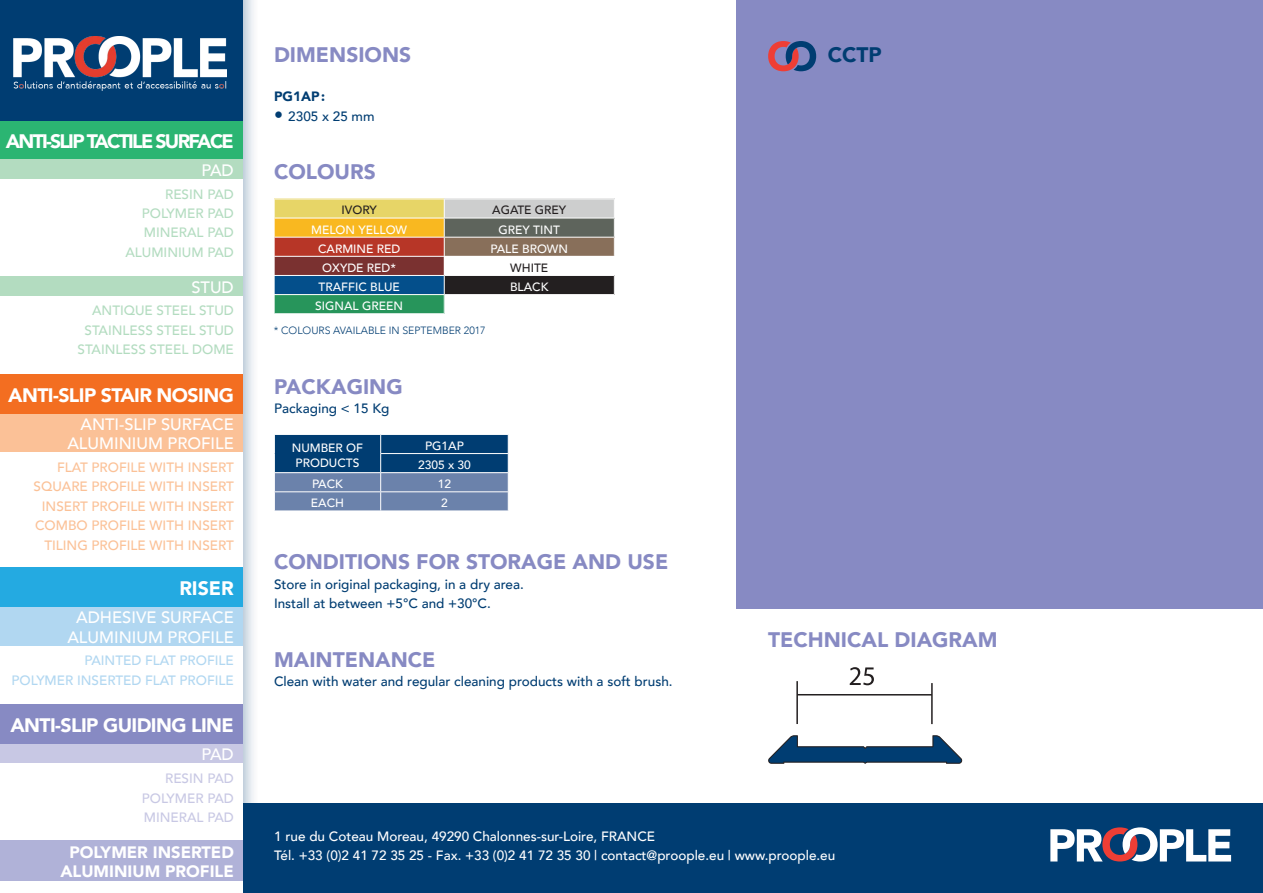
<style>
.page{position:relative;width:1263px;height:893px;background:#fff}
.page>*{position:absolute;margin:0;border:0;box-sizing:border-box;transform-origin:0 0}
.t1{font:900 21px "Avenir";color:#878ac3}
.t2{font:900 21px "Avenir";color:#003d72}
.t3{font:900 19.5px "Avenir";letter-spacing:-.03em;color:#fff}
.t4{font:900 19.5px "Avenir";letter-spacing:-.09em;color:#fff}
.t5{font:500 16.5px "Avenir";color:#fff}
.t6{font:900 16.5px "Avenir";color:#fff}
.t7{font:500 13.5px "Avenir";color:#003d72}
.t8{font:500 13.5px "Avenir";color:#fff}
.t9{font:500 13.5px "Avenir";color:#fbc197}
.t10{font:500 13.5px "Avenir";color:#b3dcc0}
.t11{font:500 13.5px "Avenir";color:#b1d7f1}
.t12{font:500 13.5px "Avenir";color:#c8c8e4}
.t13{font:900 13.5px "Avenir";color:#003d72}
.t14{font:500 12px "Avenir";color:#fff}
.t15{font:500 12px "Avenir";color:#231f20}
.t16{font:300 10.5px "Avenir";color:#003d72}
.s1{font-weight:900;font-size:18px}
</style>
<div class="page">
<div style="left:217px;top:803px;width:1046px;height:90px;background:#003d72"></div>
<svg style="left:1050px;top:827px;width:181px;height:34px"></svg>
<hr style="left:796px;top:681px;width:2px;height:43px;background:#231f20">
<hr style="left:931px;top:683px;width:2px;height:41px;background:#231f20">
<hr style="left:797px;top:694px;width:135px;height:1px;background:#231f20">
<svg style="left:850px;top:667px;width:24px;height:18px"></svg>
<svg style="left:768px;top:735px;width:194px;height:29px"></svg>
<div style="left:737px;top:0;width:526px;height:608px;background:#878ac3"></div>
<svg style="left:768px;top:41px;width:48px;height:30px"></svg>
<svg style="left:274px;top:434px;width:235px;height:77px;background:#416895"></svg>
<hr style="left:380px;top:453px;width:129px;height:1px;background:#fff">
<div style="left:0;top:0;width:260px;height:893px;background:#003d72;opacity:.2"></div>
<div style="left:0;top:0;width:242px;height:893px;background:#fff"></div>
<div style="left:0;top:743px;width:242px;height:20px;background:#c8c8e4"></div>
<div style="left:0;top:607px;width:242px;height:19px;background:#b1d7f1"></div>
<div style="left:0;top:413px;width:242px;height:20px;background:#fbc197"></div>
<div style="left:0;top:277px;width:242px;height:19px;background:#b3dcc0"></div>
<div style="left:0;top:841px;width:242px;height:40px;background:#b0b2d8"></div>
<div style="left:0;top:626px;width:242px;height:20px;background:#b1d7f1"></div>
<div style="left:0;top:433px;width:242px;height:19px;background:#fbc197"></div>
<div style="left:0;top:374px;width:242px;height:39px;background:#f36e21"></div>
<div style="left:0;top:121px;width:242px;height:39px;background:#2bb572"></div>
<div style="left:0;top:568px;width:242px;height:39px;background:#24aae1"></div>
<div style="left:0;top:704px;width:242px;height:39px;background:#878ac3"></div>
<div style="left:0;top:0;width:242px;height:121px;background:#003d72"></div>
<div style="left:0;top:160px;width:242px;height:19px;background:#b3dcc0"></div>
<div style="left:274px;top:199px;width:170px;height:19px;background:#e7d567"></div>
<div style="left:444px;top:199px;width:170px;height:19px;background:#cdcece"></div>
<div style="left:274px;top:218px;width:170px;height:19px;background:#f9b820"></div>
<div style="left:444px;top:218px;width:170px;height:19px;background:#5e645c"></div>
<div style="left:274px;top:237px;width:170px;height:19px;background:#b73627"></div>
<div style="left:444px;top:237px;width:170px;height:19px;background:#886f5a"></div>
<div style="left:274px;top:256px;width:170px;height:19px;background:#7a3130"></div>
<div style="left:274px;top:275px;width:170px;height:20px;background:#044f8b"></div>
<div style="left:444px;top:275px;width:170px;height:20px;background:#231f20"></div>
<div style="left:274px;top:295px;width:170px;height:19px;background:#27955b"></div>
<hr style="left:274px;top:218px;width:170px;height:1px;background:#fff">
<hr style="left:444px;top:218px;width:171px;height:1px;background:#fff">
<hr style="left:274px;top:237px;width:170px;height:1px;background:#fff">
<hr style="left:444px;top:237px;width:171px;height:1px;background:#fff">
<hr style="left:274px;top:256px;width:170px;height:1px;background:#fff">
<hr style="left:274px;top:275px;width:170px;height:1px;background:#fff">
<hr style="left:444px;top:275px;width:171px;height:1px;background:#fff">
<hr style="left:274px;top:294px;width:170px;height:1px;background:#fff">
<hr style="left:444px;top:294px;width:171px;height:1px;background:#fff">
<hr style="left:274px;top:313px;width:170px;height:1px;background:#fff">
<hr style="left:274px;top:199px;width:170px;height:1px;background:#fff">
<hr style="left:444px;top:199px;width:171px;height:1px;background:#fff">
<svg style="left:274px;top:199px;width:1px;height:114px"></svg>
<svg style="left:444px;top:199px;width:1px;height:114px"></svg>
<svg style="left:614px;top:199px;width:1px;height:96px"></svg>
<img style="left:14px;top:37px;width:212px;height:54px">
<p class="t4" style="left:6px;top:125px;width:230px">ANTI-SLIP TACTILE SURFACE</p>
<p class="t5" style="left:201px;top:156px;width:34px">PAD</p>
<p class="t10" style="left:165px;top:182px;width:70px">RESIN PAD</p>
<p class="t10" style="left:142px;top:202px;width:94px">POLYMER PAD</p>
<p class="t10" style="left:144px;top:221px;width:92px">MINERAL PAD</p>
<p class="t10" style="left:125px;top:241px;width:110px">ALUMINIUM PAD</p>
<p class="t5" style="left:191px;top:273px;width:44px">STUD</p>
<p class="t10" style="left:92px;top:299px;width:143px">ANTIQUE STEEL STUD</p>
<p class="t10" style="left:85px;top:319px;width:151px">STAINLESS STEEL STUD</p>
<p class="t10" style="left:78px;top:338px;width:158px">STAINLESS STEEL DOME</p>
<p class="t3" style="left:8px;top:378px;width:227px">ANTI-SLIP STAIR NOSING</p>
<p class="t5" style="left:80px;top:410px;width:155px">ANTI-SLIP SURFACE</p>
<p class="t5" style="left:67px;top:429px;width:168px">ALUMINIUM PROFILE</p>
<p class="t9" style="left:57px;top:455px;width:178px">FLAT PROFILE WITH INSERT</p>
<p class="t9" style="left:34px;top:475px;width:202px">SQUARE PROFILE WITH INSERT</p>
<p class="t9" style="left:42px;top:494px;width:194px">INSERT PROFILE WITH INSERT</p>
<p class="t9" style="left:35px;top:514px;width:200px">COMBO PROFILE WITH INSERT</p>
<p class="t9" style="left:44px;top:533px;width:191px">TILING PROFILE WITH INSERT</p>
<p class="t3" style="left:179px;top:572px;width:56px">RISER</p>
<p class="t5" style="left:76px;top:603px;width:159px">ADHESIVE SURFACE</p>
<p class="t5" style="left:67px;top:623px;width:168px">ALUMINIUM PROFILE</p>
<p class="t11" style="left:84px;top:649px;width:151px">PAINTED FLAT PROFILE</p>
<p class="t11" style="left:12px;top:668px;width:224px">POLYMER INSERTED FLAT PROFILE</p>
<p class="t3" style="left:10px;top:708px;width:225px">ANTI-SLIP GUIDING LINE</p>
<p class="t5" style="left:201px;top:740px;width:34px">PAD</p>
<p class="t12" style="left:165px;top:767px;width:70px">RESIN PAD</p>
<p class="t12" style="left:142px;top:786px;width:94px">POLYMER PAD</p>
<p class="t12" style="left:144px;top:806px;width:92px">MINERAL PAD</p>
<p class="t6" style="left:69px;top:838px;width:166px">POLYMER INSERTED</p>
<p class="t6" style="left:60px;top:857px;width:175px">ALUMINIUM PROFILE</p>
<p class="t1" style="left:274px;top:37px;width:139px">DIMENSIONS</p>
<p class="t13" style="left:274px;top:85px;width:53px">PG1AP:</p>
<p class="t7" style="left:274px;top:105px;width:102px"><span class="s1">•</span> 2305 x 25 mm</p>
<p class="t1" style="left:274px;top:154px;width:103px">COLOURS</p>
<p class="t15" style="left:341px;top:200px;width:37px">IVORY</p>
<p class="t15" style="left:492px;top:200px;width:76px">AGATE GREY</p>
<p class="t14" style="left:311px;top:219px;width:97px">MELON YELLOW</p>
<p class="t14" style="left:499px;top:219px;width:63px">GREY TINT</p>
<p class="t14" style="left:318px;top:238px;width:84px">CARMINE RED</p>
<p class="t14" style="left:490px;top:238px;width:79px">PALE BROWN</p>
<p class="t14" style="left:322px;top:257px;width:75px">OXYDE RED*</p>
<p class="t15" style="left:510px;top:257px;width:39px">WHITE</p>
<p class="t14" style="left:319px;top:276px;width:83px">TRAFFIC BLUE</p>
<p class="t14" style="left:510px;top:276px;width:40px">BLACK</p>
<p class="t14" style="left:315px;top:296px;width:89px">SIGNAL GREEN</p>
<p class="t16" style="left:274px;top:325px;width:213px">* COLOURS AVAILABLE IN SEPTEMBER 2017</p>
<p class="t1" style="left:274px;top:368px;width:130px">PACKAGING</p>
<p class="t7" style="left:274px;top:397px;width:117px">Packaging &lt; 15 Kg</p>
<p class="t14" style="left:292px;top:438px;width:73px">NUMBER OF</p>
<p class="t14" style="left:296px;top:452px;width:65px">PRODUCTS</p>
<p class="t14" style="left:425px;top:435px;width:40px">PG1AP</p>
<p class="t14" style="left:418px;top:455px;width:54px">2305 x 30</p>
<p class="t14" style="left:312px;top:474px;width:32px">PACK</p>
<p class="t14" style="left:438px;top:474px;width:15px">12</p>
<p class="t14" style="left:311px;top:493px;width:35px">EACH</p>
<p class="t14" style="left:441px;top:493px;width:8px">2</p>
<p class="t1" style="left:274px;top:544px;width:396px">CONDITIONS FOR STORAGE AND USE</p>
<p class="t7" style="left:274px;top:572px;width:251px">Store in original packaging, in a dry area.</p>
<p class="t7" style="left:274px;top:592px;width:218px">Install at between +5°C and +30°C.</p>
<p class="t1" style="left:274px;top:641px;width:163px">MAINTENANCE</p>
<p class="t7" style="left:274px;top:670px;width:400px">Clean with water and regular cleaning products with a soft brush.</p>
<p class="t2" style="left:828px;top:37px;width:56px">CCTP</p>
<p class="t1" style="left:768px;top:622px;width:231px">TECHNICAL DIAGRAM</p>
<p class="t8" style="left:274px;top:824px;width:382px">1 rue du Coteau Moreau, 49290 Chalonnes-sur-Loire, FRANCE</p>
<p class="t8" style="left:274px;top:844px;width:562px">Tél. +33 (0)2 41 72 35 25 - Fax. +33 (0)2 41 72 35 30 | contact@proople.eu | www.proople.eu</p>
</div>
